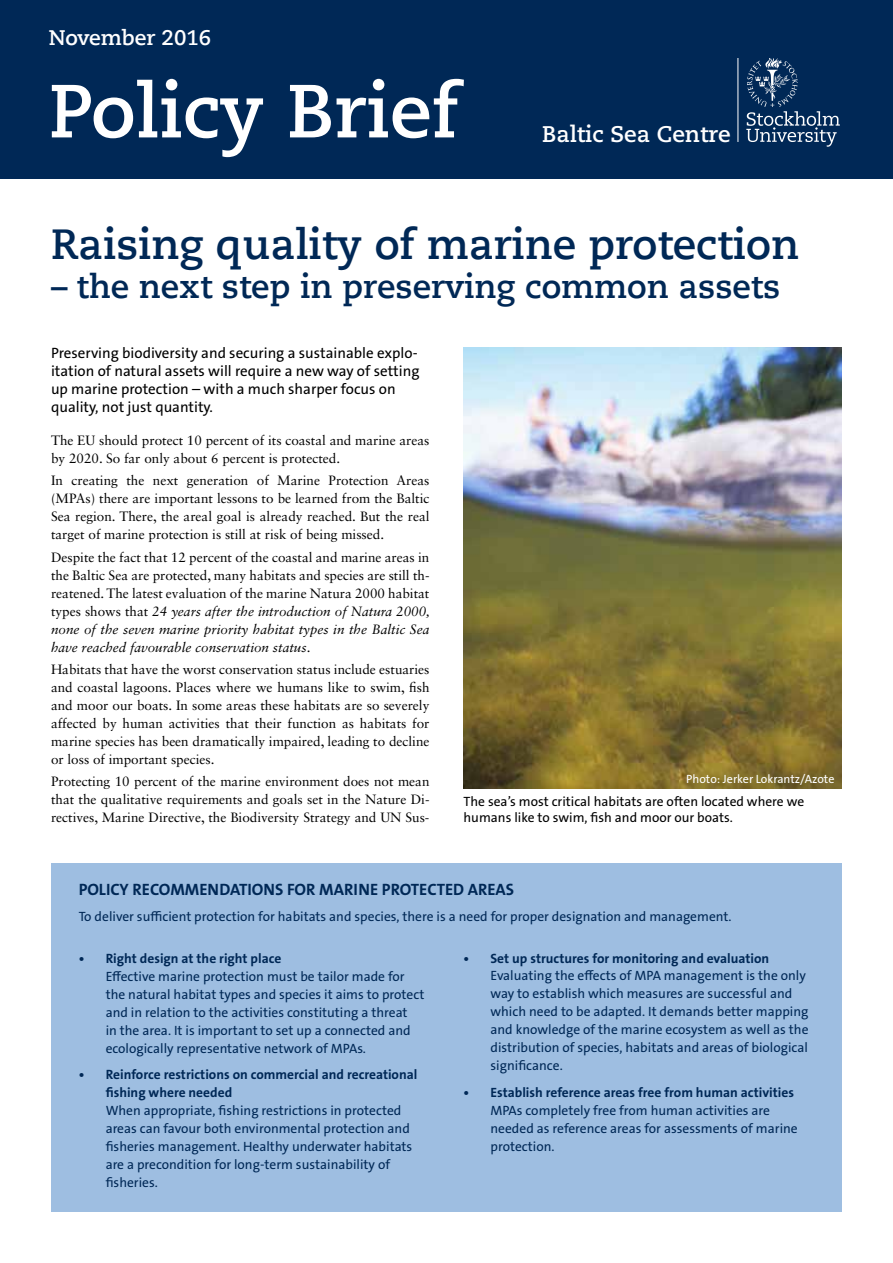
<style>
.page{position:relative;width:893px;height:1263px;background:#fff}
.page>*{position:absolute;margin:0;border:0;box-sizing:border-box;transform-origin:0 0}
.t1{font:700 75px "Caecilia Com 75";color:#fff}
.t2{font:700 42px "Caecilia Com 75";color:#002856}
.t3{font:700 33px "Caecilia Com 75";color:#002856}
.t4{font:700 22.65px "Caecilia Com 75";color:#fff}
.t5{font:700 21px "Caecilia Com 75";color:#fff}
.t6{font:700 16.5px "The Sans B W7";color:#002856}
.t7{font:15px/18px "The Sans B W5 Plain";color:#000}
.t8{font:13.5px/18px "Sabon LT Std";color:#000;text-align:justify}
.t9{font:13.5px/18px "The Sans B W5 Plain";color:#002856}
.t10{font:700 13.5px/18px "The Sans B W7";color:#002856}
.t11{font:13.5px/16.2px "The Sans B W5 Plain";color:#000}
.t12{font:12px "The Sans B W5 Plain";color:#fff}
.s1{font-style:italic}
</style>
<div class="page">
<div style="left:0;top:0;width:893px;height:179px;background:#002856"></div>
<svg style="left:746px;top:58px;width:94px;height:89px"></svg>
<hr style="left:738px;top:58px;width:1px;height:84px;background:#fff">
<div style="left:51px;top:863px;width:791px;height:349px;background:#9ebee1"></div>
<img style="left:463px;top:348px;width:379px;height:441px">
<h3 class="t5" style="left:49px;top:23px;width:164px">November 2016</h3>
<h1 class="t1" style="left:49px;top:60px;width:411px">Policy Brief</h1>
<h3 class="t4" style="left:542px;top:119px;width:190px">Baltic Sea Centre</h3>
<h2 class="t2" style="left:51px;top:216px;width:749px">Raising quality of marine protection</h2>
<h3 class="t3" style="left:51px;top:264px;width:731px">– the next step in preserving common assets</h3>
<p class="t7" style="left:51px;top:344px;width:370px">Preserving biodiversity and securing a sustainable explo&shy;itation of natural assets will require a new way of setting up marine protection – with a much sharper focus on quality, not just quantity.</p>
<p class="t8" style="left:51px;top:431px;width:380px">The EU should protect 10 percent of its coastal and marine areas by 2020. So far only about 6 percent is protected.</p>
<p class="t8" style="left:51px;top:471px;width:380px">In creating the next generation of Marine Protection Areas (MPAs) there are important lessons to be learned from the Baltic Sea region. There, the areal goal is already reached. But the real target of marine protection is still at risk of being missed.</p>
<p class="t8" style="left:51px;top:548px;width:380px">Despite the fact that 12 percent of the coastal and marine areas in the Baltic Sea are protected, many habitats and species are still th&shy;reatened. The latest evaluation of the marine Natura 2000 habitat types shows that <span class="s1">24 years after the introduction of Natura 2000, none of the seven marine priority habitat types in the Baltic Sea have reached favourable conservation status</span>.</p>
<p class="t8" style="left:51px;top:660px;width:380px">Habitats that have the worst conservation status include estuaries and coastal lagoons. Places where we humans like to swim, fish and moor our boats. In some areas these habitats are so severely affected by human activities that their function as habitats for marine species has been dramatically impaired, leading to decline or loss of important species.</p>
<p class="t8" style="left:51px;top:772px;width:380px">Protecting 10 percent of the marine environment does not mean that the qualitative requirements and goals set in the Nature Di&shy;rectives, Marine Directive, the Biodiversity Strategy and UN Sus-</p>
<p class="t12" style="left:686px;top:771px;width:150px">Photo: Jerker Lokrantz/Azote</p>
<p class="t11" style="left:463px;top:794px;width:342px">The sea’s most critical habitats are often located where we humans like to swim, fish and moor our boats.</p>
<p class="t6" style="left:79px;top:878px;width:437px">POLICY RECOMMENDATIONS FOR MARINE PROTECTED AREAS</p>
<p class="t9" style="left:79px;top:908px;width:655px">To deliver sufficient protection for habitats and species, there is a need for proper designation and management.</p>
<p class="t10" style="left:79px;top:949px;width:204px">• Right design at the right place</p>
<p class="t9" style="left:106px;top:967px;width:320px">Effective marine protection must be tailor made for the natural habitat types and species it aims to protect and in relation to the activities constituting a threat<br>in the area. It is important to set up a connected and ecologically representative network of MPAs.</p>
<p class="t10" style="left:106px;top:1065px;width:313px;text-indent:-27px">• Reinforce restrictions on commercial and recreational fishing where needed</p>
<p class="t9" style="left:106px;top:1101px;width:308px">When appropriate, fishing restrictions in protected areas can favour both environmental protection and fisheries management. Healthy underwater habitats are a precondition for long-term sustainability of fisheries.</p>
<p class="t10" style="left:463px;top:949px;width:307px">• Set up structures for monitoring and evaluation</p>
<p class="t9" style="left:490px;top:967px;width:319px">Evaluating the effects of MPA management is the only way to establish which measures are successful and which need to be adapted. It demands better mapping and knowledge of the marine ecosystem as well as the distribution of species, habitats and areas of biological significance.</p>
<p class="t10" style="left:463px;top:1083px;width:332px">• Establish reference areas free from human activities</p>
<p class="t9" style="left:490px;top:1101px;width:309px">MPAs completely free from human activities are needed as reference areas for assessments of marine protection.</p>
</div>
